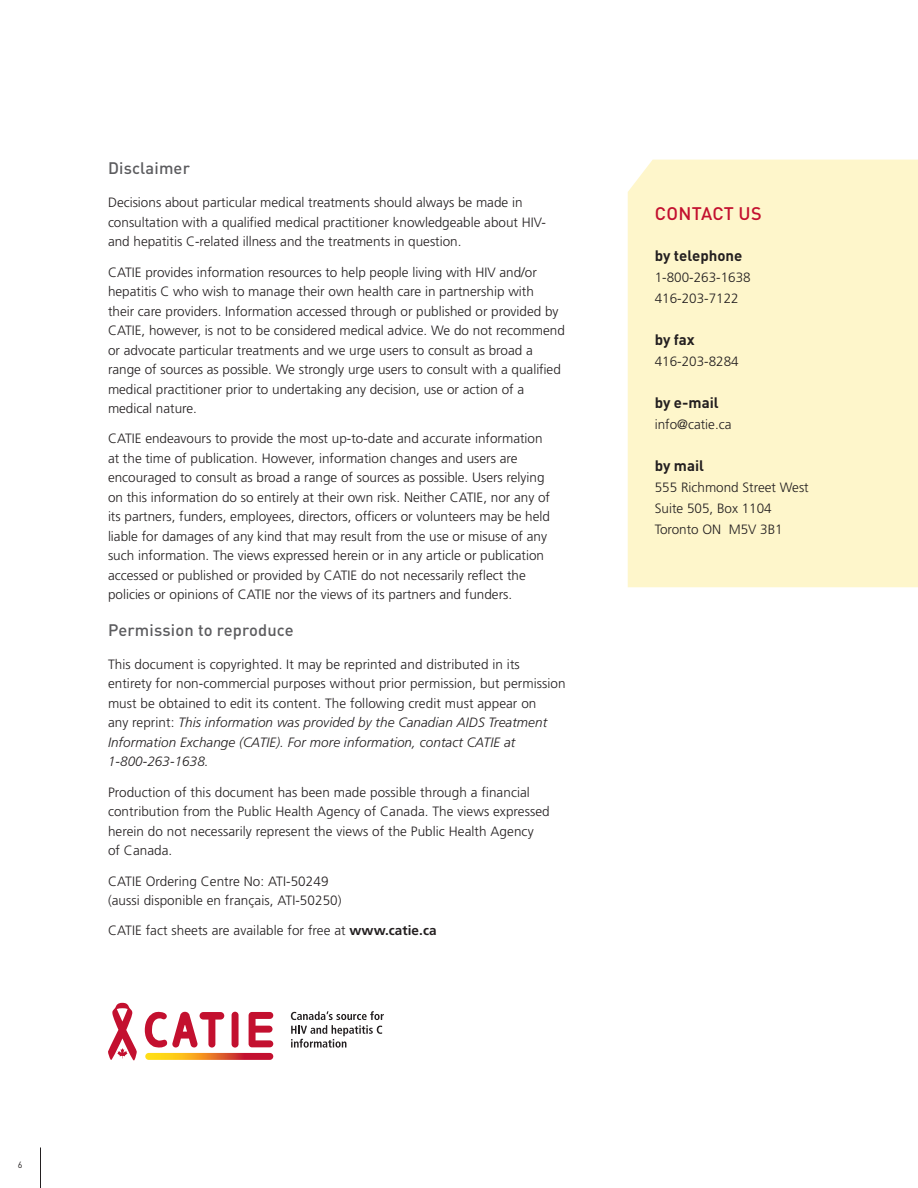
<style>
.page{position:relative;width:918px;height:1188px;background:#fff}
.page>*{position:absolute;margin:0;border:0;box-sizing:border-box;transform-origin:0 0}
.t1{font:500 18px "DINOT";letter-spacing:.015em;color:#c3102f}
.t2{font:500 16.5px "DINOT";letter-spacing:.01em;color:#5c5c5f}
.t3{font:700 15px "DINOT";color:#231f20}
.t4{font:300 13.5px/19.5px "Frutiger LT Pro";color:#231f20}
.t5{font:9px "DINOT";color:#231f20}
.s1{font-style:italic}
.s2{font-weight:700}
</style>
<div class="page">
<hr style="left:40px;top:1148px;width:1px;height:40px;background:#231f20">
<div style="left:628px;top:160px;width:290px;height:427px;background:#fef6cb"></div>
<svg style="left:249px;top:1012px;width:24px;height:35px"></svg>
<div style="left:232px;top:1012px;width:7px;height:36px;background:#c3102f;border-radius:3px"></div>
<svg style="left:145px;top:1053px;width:128px;height:7px"></svg>
<svg style="left:145px;top:1011px;width:79px;height:37px"></svg>
<svg style="left:108px;top:1003px;width:29px;height:57px"></svg>
<svg style="left:291px;top:1011px;width:93px;height:37px"></svg>
<p class="t2" style="left:108px;top:156px;width:83px">Disclaimer</p>
<p class="t4" style="left:108px;top:193px;width:439px">Decisions about particular medical treatments should always be made in consultation with a qualified medical practitioner knowledgeable about HIV&shy;and hepatitis C-related illness and the treatments in question.</p>
<p class="t4" style="left:108px;top:262px;width:458px">CATIE provides information resources to help people living with HIV and/or hepatitis C who wish to manage their own health care in partnership with<br>their care providers. Information accessed through or published or provided by CATIE, however, is not to be considered medical advice. We do not recommend or advocate particular treatments and we urge users to consult as broad a range of sources as possible. We strongly urge users to consult with a qualified medical practitioner prior to undertaking any decision, use or action of a medical nature.</p>
<p class="t4" style="left:108px;top:429px;width:444px">CATIE endeavours to provide the most up-to-date and accurate information at the time of publication. However, information changes and users are encouraged to consult as broad a range of sources as possible. Users relying on this information do so entirely at their own risk. Neither CATIE, nor any of its partners, funders, employees, directors, officers or volunteers may be held liable for damages of any kind that may result from the use or misuse of any such information. The views expressed herein or in any article or publication accessed or published or provided by CATIE do not necessarily reflect the policies or opinions of CATIE nor the views of its partners and funders.</p>
<p class="t2" style="left:108px;top:617px;width:187px">Permission to reproduce</p>
<p class="t4" style="left:108px;top:654px;width:459px">This document is copyrighted. It may be reprinted and distributed in its entirety for non-commercial purposes without prior permission, but permission must be obtained to edit its content. The following credit must appear on<br>any reprint: <span class="s1">This information was provided by the Canadian AIDS Treatment Information Exchange (CATIE). For more information, contact CATIE at 1-800-263-1638.</span></p>
<p class="t4" style="left:108px;top:782px;width:443px">Production of this document has been made possible through a financial contribution from the Public Health Agency of Canada. The views expressed herein do not necessarily represent the views of the Public Health Agency<br>of Canada.</p>
<p class="t4" style="left:108px;top:871px;width:235px">CATIE Ordering Centre No: ATI-50249 (aussi disponible en français, ATI-50250)</p>
<p class="t4" style="left:108px;top:921px;width:330px">CATIE fact sheets are available for free at <span class="s2">www.catie.ca</span></p>
<h1 class="t1" style="left:655px;top:199px;width:108px">CONTACT US</h1>
<p class="t3" style="left:655px;top:244px;width:89px">by telephone</p>
<p class="t4" style="left:655px;top:267px;width:98px;line-height:21px">1-800-263-1638<br>416-203-7122</p>
<p class="t3" style="left:655px;top:328px;width:42px">by fax</p>
<p class="t4" style="left:655px;top:352px;width:86px">416-203-8284</p>
<p class="t3" style="left:655px;top:391px;width:65px">by e-mail</p>
<p class="t4" style="left:655px;top:415px;width:78px">info@catie.ca</p>
<p class="t3" style="left:655px;top:454px;width:51px">by mail</p>
<p class="t4" style="left:655px;top:477px;width:156px;line-height:21px">555 Richmond Street West<br>Suite 505, Box 1104<br>Toronto ON M5V 3B1</p>
<p class="t5" style="left:18px;top:1158px;width:6px">6</p>
</div>
